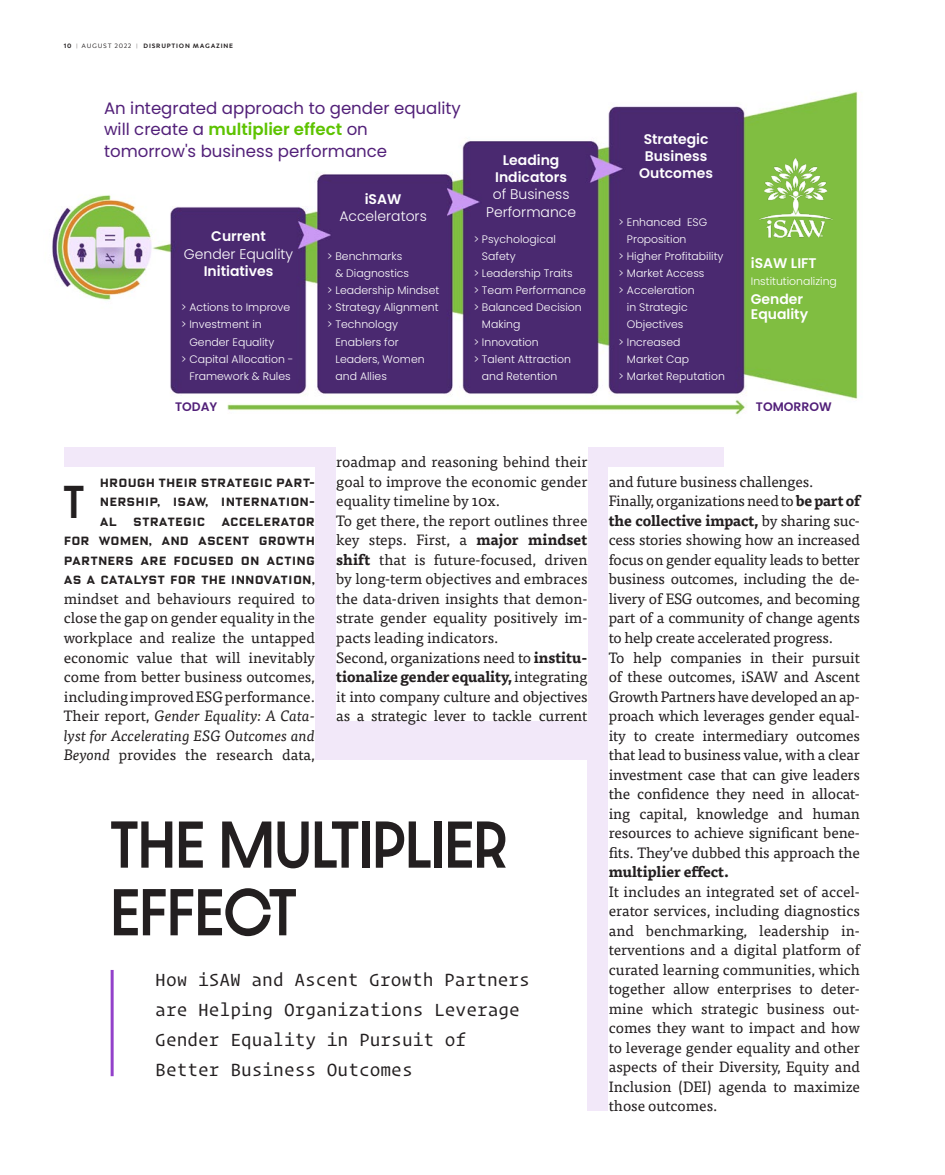
<style>
.page{position:relative;width:945px;height:1175px;background:#fff}
.page>*{position:absolute;margin:0;border:0;box-sizing:border-box;transform-origin:0 0}
.Naslov{font:500 56.1px/67.7px "Dazzle Unicase";color:#231f20;scale:.95 1}
.Naslov-2{font:500 39px "Dazzle Unicase";color:#231f20}
.Podnaslov{font:19.5px/30px "Operator Mono";color:#231f20}
.Antrfile{font:16.65px/21.8px "Poppins";color:#522079}
.TEXT_10pt{font:15px/19.5px "Tisa OT";letter-spacing:-.01em;color:#231f20;text-align:justify}
.Antrfile-2{font:600 13.95px/17.1px "Poppins";color:#fff;text-align:center}
.Antrfile-3{font:300 13.95px/17.1px "Poppins";color:#fff;text-align:center}
.Antrfile-4{font:600 12.3px "Poppins";color:#522079}
.TEXT_10pt-2{font:700 12px/19.5px "Oxide Solid Pro";letter-spacing:.005em;color:#231f20;text-align:justify}
.Antrfile-5{font:300 10.8px/17.1px "Poppins";color:#fff}
.t1{font:700 6.75px "Merel";letter-spacing:.11em;color:#231f20}
.s1{font-weight:300}
.s2{font-weight:400}
.s3{font-weight:600;color:#5dc300}
.s4{font-weight:600}
.s5{font-style:italic}
.s6{font-weight:700}
</style>
<div class="page">
<div style="left:64px;top:448px;width:660px;height:312px;background:#f2e8f9"></div>
<div style="left:587px;top:642px;width:22px;height:468px;background:#f2e8f9"></div>
<div style="left:609px;top:467px;width:251px;height:644px;background:#fff"></div>
<div style="left:336px;top:448px;width:251px;height:273px;background:#fff"></div>
<div style="left:64px;top:467px;width:251px;height:293px;background:#fff"></div>
<hr style="left:111px;top:970px;width:3px;height:106px;background:#9341ca">
<img style="left:52px;top:91px;width:807px;height:324px">
<img style="left:759px;top:158px;width:73px;height:81px">
<p class="t1" style="left:64px;top:40px;width:171px">10 <span class="s1">|</span> <span class="s2">AUGUST 2022</span> <span class="s1">|</span> DISRUPTION MAGAZINE</p>
<p class="Antrfile" style="left:104px;top:97px;width:358px">An integrated approach to gender equality will create a <span class="s3">multiplier effect</span> on tomorrow's business performance</p>
<p class="Antrfile-2" style="left:211px;top:228px;width:56px">Current</p>
<p class="Antrfile-3" style="left:184px;top:245px;width:111px">Gender Equality<br><span class="s4">Initiatives</span></p>
<p class="Antrfile-5" style="left:181px;top:299px;width:111px">&gt; Actions to Improve</p>
<p class="Antrfile-5" style="left:189px;top:316px;width:86px;text-indent:-8px">&gt; Investment in<br>Gender Equality</p>
<p class="Antrfile-5" style="left:181px;top:350px;width:114px;text-align:center">&gt; Capital Allocation -<br>Framework &amp; Rules</p>
<p class="Antrfile-2" style="left:365px;top:191px;width:38px">iSAW</p>
<p class="Antrfile-3" style="left:339px;top:208px;width:89px">Accelerators</p>
<p class="Antrfile-5" style="left:335px;top:248px;width:75px;text-indent:-8px">&gt; Benchmarks &amp; Diagnostics</p>
<p class="Antrfile-5" style="left:327px;top:282px;width:114px">&gt; Leadership Mindset</p>
<p class="Antrfile-5" style="left:327px;top:299px;width:113px">&gt; Strategy Alignment</p>
<p class="Antrfile-5" style="left:335px;top:316px;width:91px;text-indent:-8px">&gt; Technology<br>Enablers for<br>Leaders, Women and Allies</p>
<p class="Antrfile-2" style="left:495px;top:152px;width:73px">Leading<br>Indicators</p>
<p class="Antrfile-3" style="left:486px;top:186px;width:92px">of Business<br>Performance</p>
<p class="Antrfile-5" style="left:482px;top:231px;width:75px;text-indent:-8px">&gt; Psychological<br>Safety</p>
<p class="Antrfile-5" style="left:474px;top:265px;width:101px">&gt; Leadership Traits</p>
<p class="Antrfile-5" style="left:474px;top:282px;width:114px">&gt; Team Performance</p>
<p class="Antrfile-5" style="left:482px;top:299px;width:101px;text-indent:-8px">&gt; Balanced Decision<br>Making</p>
<p class="Antrfile-5" style="left:474px;top:333px;width:67px">&gt; Innovation</p>
<p class="Antrfile-5" style="left:474px;top:350px;width:99px;text-align:center">&gt; Talent Attraction and Retention</p>
<p class="Antrfile-2" style="left:639px;top:130px;width:75px">Strategic<br>Business<br>Outcomes</p>
<p class="Antrfile-5" style="left:627px;top:214px;width:82px;text-indent:-8px">&gt; Enhanced ESG<br>Proposition</p>
<p class="Antrfile-5" style="left:619px;top:248px;width:106px">&gt; Higher Profitability</p>
<p class="Antrfile-5" style="left:619px;top:265px;width:87px">&gt; Market Access</p>
<p class="Antrfile-5" style="left:619px;top:282px;width:78px;text-align:center">&gt; Acceleration in Strategic<br>Objectives</p>
<p class="Antrfile-5" style="left:627px;top:333px;width:64px;text-indent:-8px">&gt; Increased<br>Market Cap</p>
<p class="Antrfile-5" style="left:619px;top:367px;width:108px">&gt; Market Reputation</p>
<p class="Antrfile-2" style="left:751px;top:255px;width:67px">iSAW LIFT</p>
<p class="Antrfile-5" style="left:751px;top:273px;width:88px">Institutionalizing</p>
<p class="Antrfile-2" style="left:751px;top:291px;width:59px;line-height:15.5px;text-align:left">Gender<br>Equality</p>
<p class="Antrfile-4" style="left:175px;top:400px;width:44px">TODAY</p>
<p class="Antrfile-4" style="left:756px;top:400px;width:77px">TOMORROW</p>
<p class="TEXT_10pt-2" style="left:100px;top:472px;width:217px">HROUGH THEIR STRATEGIC PART-NERSHIP, ISAW, INTERNATION-AL</p>
<p class="Naslov-2" style="left:64px;top:472px;width:22px">T</p>
<p class="TEXT_10pt-2" style="left:64px;top:511px;width:253px;text-indent:158px">ACCELERATOR FOR WOMEN, AND ASCENT GROWTH PARTNERS ARE FOCUSED ON ACTING AS A CATALYST FOR THE INNOVATION,</p>
<p class="TEXT_10pt" style="left:64px;top:589px;width:253px">mindset and behaviours required to close the gap on gender equality in the workplace and realize the untapped economic value that will inevitably come from better business outcomes, including improved ESG performance.<br>Their report, <span class="s5">Gender Equality: A Cata&shy;lyst for Accelerating ESG Outcomes and Beyond</span> provides the research data,</p>
<p class="TEXT_10pt-2" style="left:133px;top:511px;width:73px">STRATEGIC</p>
<p class="TEXT_10pt" style="left:336px;top:452px;width:253px">roadmap and reasoning behind their goal to improve the economic gender equality timeline by 10x.</p>
<p class="TEXT_10pt" style="left:336px;top:511px;width:253px">To get there, the report outlines three key steps. First, a <span class="s6">major mindset shift</span> that is future-focused, driven by long-term objectives and embraces the data-driven insights that demon&shy;strate gender equality positively im&shy;pacts leading indicators.</p>
<p class="TEXT_10pt" style="left:336px;top:647px;width:253px">Second, organizations need to <span class="s6">institu&shy;tionalize gender equality,</span> integrating it into company culture and objectives as a strategic lever to tackle current</p>
<p class="Naslov" style="left:111px;top:810px;width:419px">THE MULTIPLIER<br>EFFECT</p>
<p class="Podnaslov" style="left:155px;top:962px;width:376px">How iSAW and Ascent Growth Partners are Helping Organizations Leverage<br>Gender Equality in Pursuit of<br>Better Business Outcomes</p>
<p class="TEXT_10pt" style="left:609px;top:472px;width:206px">and future business challenges.</p>
<p class="TEXT_10pt" style="left:609px;top:491px;width:253px">Finally, organizations need to <span class="s6">be part of the collective impact,</span> by sharing suc&shy;cess stories showing how an increased focus on gender equality leads to better business outcomes, including the de&shy;livery of ESG outcomes, and becoming part of a community of change agents to help create accelerated progress.</p>
<p class="TEXT_10pt" style="left:609px;top:647px;width:253px">To help companies in their pursuit of these outcomes, iSAW and Ascent Growth Partners have developed an ap&shy;proach which leverages gender equal&shy;ity to create intermediary outcomes that lead to business value, with a clear investment case that can give leaders the confidence they need in allocat&shy;ing capital, knowledge and human resources to achieve significant bene&shy;fits. They’ve dubbed this approach the <span class="s6">multiplier effect.</span></p>
<p class="TEXT_10pt" style="left:609px;top:881px;width:253px">It includes an integrated set of accel&shy;erator services, including diagnostics and benchmarking, leadership in&shy;terventions and a digital platform of curated learning communities, which together allow enterprises to deter&shy;mine which strategic business out&shy;comes they want to impact and how to leverage gender equality and other aspects of their Diversity, Equity and Inclusion (DEI) agenda to maximize those outcomes.</p>
</div>
